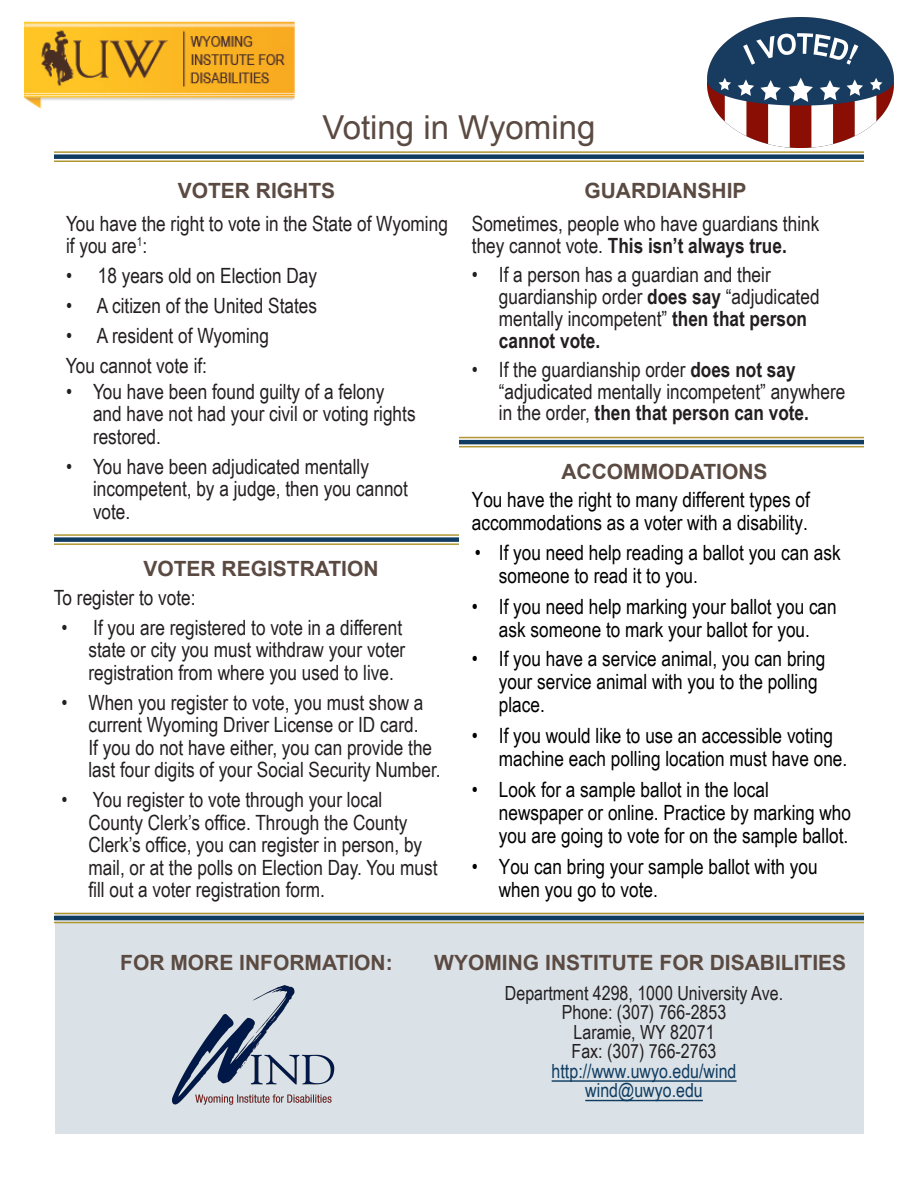
<style>
.page{position:relative;width:918px;height:1188px;background:#fff}
.page>*{position:absolute;margin:0;border:0;box-sizing:border-box;transform-origin:0 0}
.t1{font:33px "Arial";color:#5a4a42}
.t2{font:21px/22.5px "Arial Narrow";color:#231f20}
.t3{font:21px/23.1px "Arial Narrow";color:#000}
.t4{font:700 21px "Arial";color:#5a4a42}
.t5{font:19.5px/19.5px "Arial Narrow";color:#231f20;text-align:center}
.s1{font-weight:700}
.s2{color:#103c61}
</style>
<div class="page">
<div style="left:56px;top:914px;width:808px;height:220px;background:#dbe2e7"></div>
<hr style="left:54px;top:151px;width:810px;height:2px;background:#b09631">
<hr style="left:54px;top:160px;width:810px;height:2px;background:#b09631">
<div style="left:54px;top:154px;width:810px;height:5px;background:#103c61"></div>
<hr style="left:54px;top:913px;width:810px;height:1px;background:#b09631">
<hr style="left:54px;top:922px;width:810px;height:1px;background:#b09631">
<hr style="left:54px;top:916px;width:810px;height:4px;background:#103c61">
<hr style="left:54px;top:534px;width:405px;height:2px;background:#b09631">
<hr style="left:54px;top:543px;width:405px;height:2px;background:#b09631">
<div style="left:54px;top:537px;width:405px;height:5px;background:#103c61"></div>
<hr style="left:459px;top:437px;width:405px;height:1px;background:#b09631">
<hr style="left:459px;top:446px;width:405px;height:1px;background:#b09631">
<hr style="left:459px;top:440px;width:405px;height:4px;background:#103c61">
<img style="left:25px;top:21px;width:270px;height:88px">
<img style="left:172px;top:985px;width:162px;height:119px">
<hr style="left:552px;top:1080px;width:185px;height:2px;background:#103c61">
<hr style="left:585px;top:1100px;width:118px;height:1px;background:#103c61">
<img style="left:708px;top:17px;width:185px;height:130px">
<p class="t1" style="left:322px;top:105px;width:274px">Voting in Wyoming</p>
<p class="t4" style="left:584px;top:177px;width:164px">GUARDIANSHIP</p>
<p class="t4" style="left:178px;top:177px;width:159px">VOTER RIGHTS</p>
<p class="t2" style="left:66px;top:211px;width:383px">You have the right to vote in the State of Wyoming if you are<sup>1</sup>:</p>
<p class="t2" style="left:66px;top:264px;width:252px">• 18 years old on Election Day</p>
<p class="t2" style="left:66px;top:294px;width:253px">• A citizen of the United States</p>
<p class="t2" style="left:66px;top:324px;width:204px">• A resident of Wyoming</p>
<p class="t2" style="left:66px;top:354px;width:143px">You cannot vote if:</p>
<p class="t2" style="left:93px;top:379px;width:324px;text-indent:-27px">• You have been found guilty of a felony and have not had your civil or voting rights restored.</p>
<p class="t2" style="left:93px;top:454px;width:316px;text-indent:-27px">• You have been adjudicated mentally incompetent, by a judge, then you cannot vote.</p>
<p class="t4" style="left:143px;top:555px;width:237px">VOTER REGISTRATION</p>
<p class="t2" style="left:54px;top:585px;width:143px">To register to vote:</p>
<p class="t2" style="left:88px;top:615px;width:318px;text-indent:-27px">• If you are registered to vote in a different state or city you must withdraw your voter registration from where you used to live.</p>
<p class="t2" style="left:88px;top:690px;width:354px;text-indent:-27px">• When you register to vote, you must show a current Wyoming Driver License or ID card.<br>If you do not have either, you can provide the last four digits of your Social Security Number.</p>
<p class="t2" style="left:88px;top:788px;width:351px;text-indent:-27px">• You register to vote through your local County Clerk’s office. Through the County Clerk’s office, you can register in person, by mail, or at the polls on Election Day. You must fill out a voter registration form.</p>
<p class="t2" style="left:472px;top:212px;width:349px;line-height:21.8px">Sometimes, people who have guardians think they cannot vote. <span class="s1">This isn’t always true.</span></p>
<p class="t2" style="left:499px;top:263px;width:322px;line-height:21.8px;text-indent:-27px">• If a person has a guardian and their guardianship order <span class="s1">does say</span> “adjudicated mentally incompetent” <span class="s1">then that person cannot vote.</span></p>
<p class="t2" style="left:499px;top:358px;width:348px;line-height:21.8px;text-indent:-27px">• If the guardianship order <span class="s1">does not say </span>“adjudicated mentally incompetent” anywhere in the order, <span class="s1">then that person can vote.</span></p>
<p class="t4" style="left:561px;top:457px;width:208px">ACCOMMODATIONS</p>
<p class="t3" style="left:472px;top:487px;width:339px">You have the right to many different types of</p>
<p class="t3" style="left:472px;top:510px;width:337px">accommodations as a voter with a disability.</p>
<p class="t3" style="left:499px;top:541px;width:343px;text-indent:-24px">• If you need help reading a ballot you can ask someone to read it to you.</p>
<p class="t3" style="left:472px;top:594px;width:366px;text-align:center">• If you need help marking your ballot you can ask someone to mark your ballot for you.</p>
<p class="t3" style="left:499px;top:647px;width:328px;text-indent:-27px">• If you have a service animal, you can bring your service animal with you to the polling place.</p>
<p class="t3" style="left:499px;top:723px;width:350px;text-indent:-27px">• If you would like to use an accessible voting machine each polling location must have one.</p>
<p class="t3" style="left:499px;top:777px;width:354px;text-indent:-27px">• Look for a sample ballot in the local newspaper or online. Practice by marking who you are going to vote for on the sample ballot.</p>
<p class="t3" style="left:499px;top:854px;width:320px;text-indent:-27px">• You can bring your sample ballot with you when you go to vote.</p>
<p class="t4" style="left:120px;top:949px;width:274px">FOR MORE INFORMATION:</p>
<p class="t4" style="left:434px;top:949px;width:413px">WYOMING INSTITUTE FOR DISABILITIES</p>
<p class="t5" style="left:505px;top:982px;width:280px">Department 4298, 1000 University Ave.<br>Phone: (307) 766-2853<br>Laramie, WY 82071<br>Fax: (307) 766-2763 <span class="s2">http://www.uwyo.edu/wind wind@uwyo.edu</span></p>
</div>
